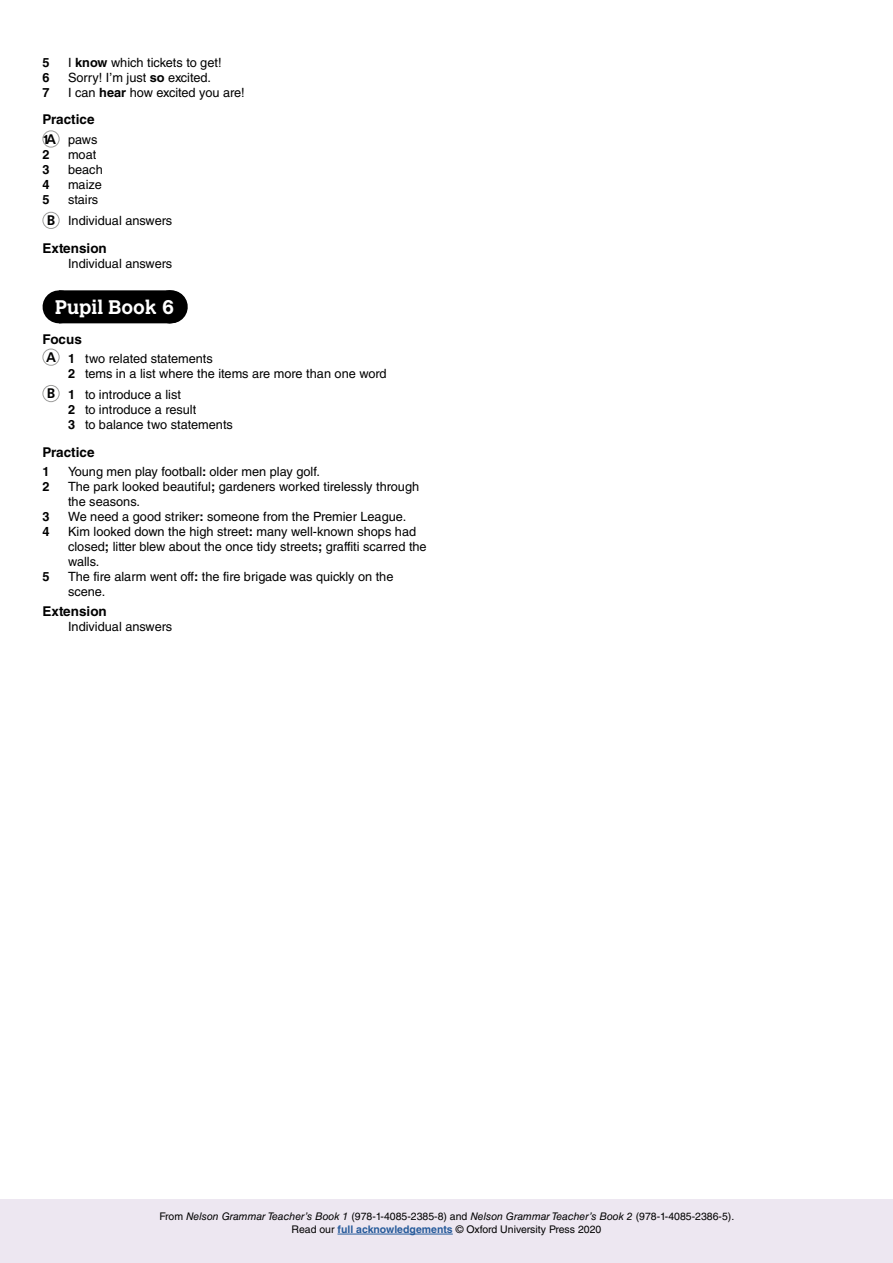
<style>
.page{position:relative;width:893px;height:1263px;background:#fff}
.page>*{position:absolute;margin:0;border:0;box-sizing:border-box;transform-origin:0 0}
.t1{font:700 19.5px "Calvert MT Std";color:#fff}
.t2{font:700 13.5px "Helvetica LT Std";color:#000}
.t3{font:700 13.5px "Heinemann Special";color:#000}
.t4{font:12.75px/15px "Helvetica LT Std";color:#000}
.t5{font:700 12.75px "Helvetica LT Std";color:#000}
.t6{font:10.5px/13.5px "Helvetica LT Std";color:#000;text-align:center}
.s1{font-weight:700}
.s2{font-family:"Heinemann Special";font-weight:700;font-size:13.5px}
.s3{font-style:italic}
.s4{font-weight:700;color:#275b9b}
</style>
<div class="page">
<div style="left:59px;top:290px;width:111px;height:33px;background:#000"></div>
<svg style="left:115px;top:290px;width:55px;height:1px"></svg>
<hr style="left:170px;top:290px;width:1px;height:33px;background:#000">
<div style="left:43px;top:349px;width:17px;height:17px;border:1px solid #9d9d9c;border-radius:50%"></div>
<div style="left:43px;top:385px;width:17px;height:17px;border:1px solid #9d9d9c;border-radius:50%"></div>
<div style="left:43px;top:130px;width:17px;height:17px;border:1px solid #9d9d9c;border-radius:50%"></div>
<div style="left:43px;top:212px;width:17px;height:17px;border:1px solid #9d9d9c;border-radius:50%"></div>
<div style="left:0;top:1199px;width:893px;height:64px;background:#ede7f1"></div>
<hr style="left:337px;top:1234px;width:116px;height:1px;background:#275b9b">
<p class="t5" style="left:43px;top:54px;width:9px">5</p>
<p class="t4" style="left:68px;top:55px;width:155px">I <span class="s1">know</span> which tickets to get!</p>
<p class="t5" style="left:43px;top:69px;width:9px">6</p>
<p class="t4" style="left:68px;top:70px;width:145px">Sorry! I’m just <span class="s1">so</span> excited.</p>
<p class="t5" style="left:43px;top:84px;width:9px">7</p>
<p class="t4" style="left:68px;top:85px;width:178px">I can <span class="s1">hear</span> how excited you are!</p>
<p class="t2" style="left:43px;top:111px;width:53px">Practice</p>
<p class="t5" style="left:43px;top:131px;width:9px">1</p>
<p class="t4" style="left:68px;top:132px;width:31px">paws</p>
<p class="t5" style="left:43px;top:146px;width:9px">2</p>
<p class="t4" style="left:68px;top:147px;width:30px">moat</p>
<p class="t5" style="left:43px;top:161px;width:9px">3</p>
<p class="t4" style="left:68px;top:162px;width:36px">beach</p>
<p class="t5" style="left:43px;top:176px;width:9px">4</p>
<p class="t4" style="left:68px;top:177px;width:35px">maize</p>
<p class="t5" style="left:43px;top:191px;width:9px">5</p>
<p class="t4" style="left:68px;top:188px;width:106px;line-height:21.5px">stairs<br>Individual answers</p>
<p class="t2" style="left:43px;top:240px;width:66px">Extension</p>
<p class="t4" style="left:68px;top:256px;width:106px">Individual answers</p>
<h1 class="t1" style="left:55px;top:295px;width:120px">Pupil Book 6</h1>
<p class="t2" style="left:43px;top:331px;width:41px">Focus</p>
<p class="t4" style="left:68px;top:351px;width:320px;text-indent:-22px"><span class="s2">A</span> <span class="s1">1</span> two related statements<br><span class="s1">2</span> tems in a list where the items are more than one word</p>
<p class="t4" style="left:68px;top:387px;width:166px;text-indent:-21px"><span class="s2">B</span> <span class="s1">1</span> to introduce a list<br><span class="s1">2</span> to introduce a result<br><span class="s1">3</span> to balance two statements</p>
<p class="t2" style="left:43px;top:444px;width:53px">Practice</p>
<p class="t5" style="left:43px;top:464px;width:9px">1</p>
<p class="t4" style="left:68px;top:464px;width:254px">Young men play football<span class="s1">:</span> older men play golf.</p>
<p class="t5" style="left:43px;top:479px;width:9px">2</p>
<p class="t4" style="left:68px;top:479px;width:353px">The park looked beautiful<span class="s1">;</span> gardeners worked tirelessly through the seasons.</p>
<p class="t5" style="left:43px;top:509px;width:9px">3</p>
<p class="t4" style="left:68px;top:509px;width:340px">We need a good striker<span class="s1">:</span> someone from the Premier League.</p>
<p class="t5" style="left:43px;top:524px;width:9px">4</p>
<p class="t4" style="left:68px;top:524px;width:360px">Kim looked down the high street<span class="s1">:</span> many well-known shops had closed<span class="s1">;</span> litter blew about the once tidy streets<span class="s1">;</span> graffiti scarred the walls.</p>
<p class="t5" style="left:43px;top:569px;width:9px">5</p>
<p class="t4" style="left:68px;top:569px;width:327px">The fire alarm went off<span class="s1">:</span> the fire brigade was quickly on the scene.</p>
<p class="t2" style="left:43px;top:602px;width:66px">Extension</p>
<p class="t4" style="left:68px;top:618px;width:106px">Individual answers</p>
<p class="t3" style="left:46px;top:130px;width:11px">A</p>
<p class="t3" style="left:47px;top:212px;width:10px">B</p>
<p class="t6" style="left:159px;top:1209px;width:576px">From <span class="s3">Nelson Grammar Teacher’s Book 1</span> (978-1-4085-2385-8) and <span class="s3">Nelson Grammar Teacher’s Book 2</span> (978-1-4085-2386-5).<br>Read our <span class="s4">full acknowledgements</span> © Oxford University Press 2020</p>
</div>
